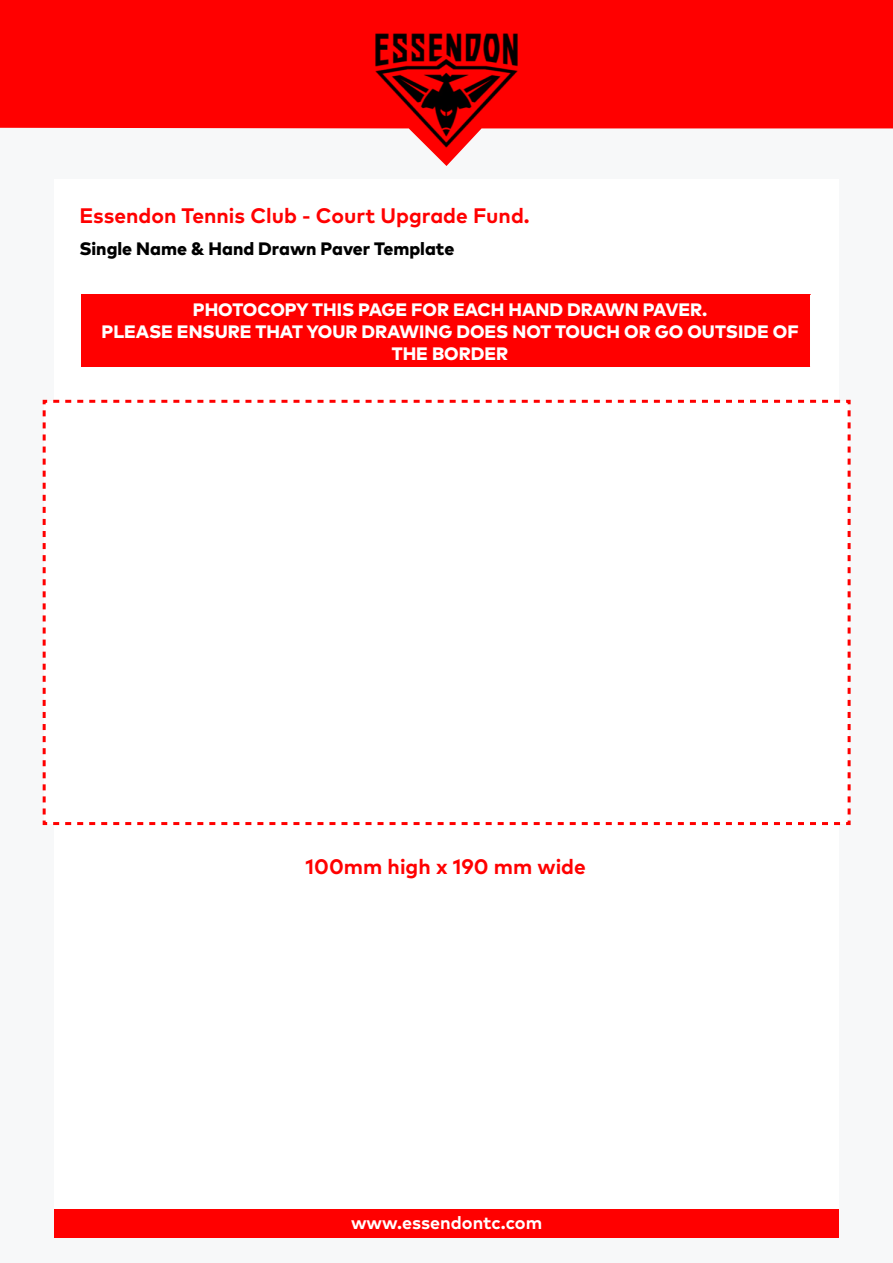
<style>
.page{position:relative;width:893px;height:1263px;background:#fff}
.page>*{position:absolute;margin:0;border:0;box-sizing:border-box;transform-origin:0 0}
.t1{font:700 21px "Mark OT";color:#f00}
.t2{font:800 18px/21.6px "Mark OT";color:#fff;text-align:center}
.t3{font:800 18px "Mark OT";color:#000}
.t4{font:700 18px "Mark OT";color:#fff}
</style>
<div class="page">
<div style="left:0;top:127px;width:893px;height:1136px;background:#f7f8f9"></div>
<svg style="left:0;top:0;width:893px;height:166px;fill:#f00"></svg>
<img style="left:375px;top:34px;width:143px;height:114px">
<div style="left:54px;top:179px;width:785px;height:1030px;background:#fff"></div>
<div style="left:54px;top:1209px;width:785px;height:29px;background:#f00"></div>
<div style="left:81px;top:295px;width:729px;height:72px;background:#f00"></div>
<svg style="left:42px;top:399px;width:809px;height:427px"></svg>
<p class="t1" style="left:79px;top:202px;width:452px">Essendon Tennis Club - Court Upgrade Fund.</p>
<p class="t3" style="left:79px;top:237px;width:376px">Single Name &amp; Hand Drawn Paver Template</p>
<p class="t2" style="left:102px;top:299px;width:699px">PHOTOCOPY THIS PAGE FOR EACH HAND DRAWN PAVER.<br>PLEASE ENSURE THAT YOUR DRAWING DOES NOT TOUCH OR GO OUTSIDE OF<br>THE BORDER</p>
<p class="t1" style="left:306px;top:853px;width:282px">100mm high x 190 mm wide</p>
<p class="t4" style="left:351px;top:1211px;width:193px">www.essendontc.com</p>
</div>
